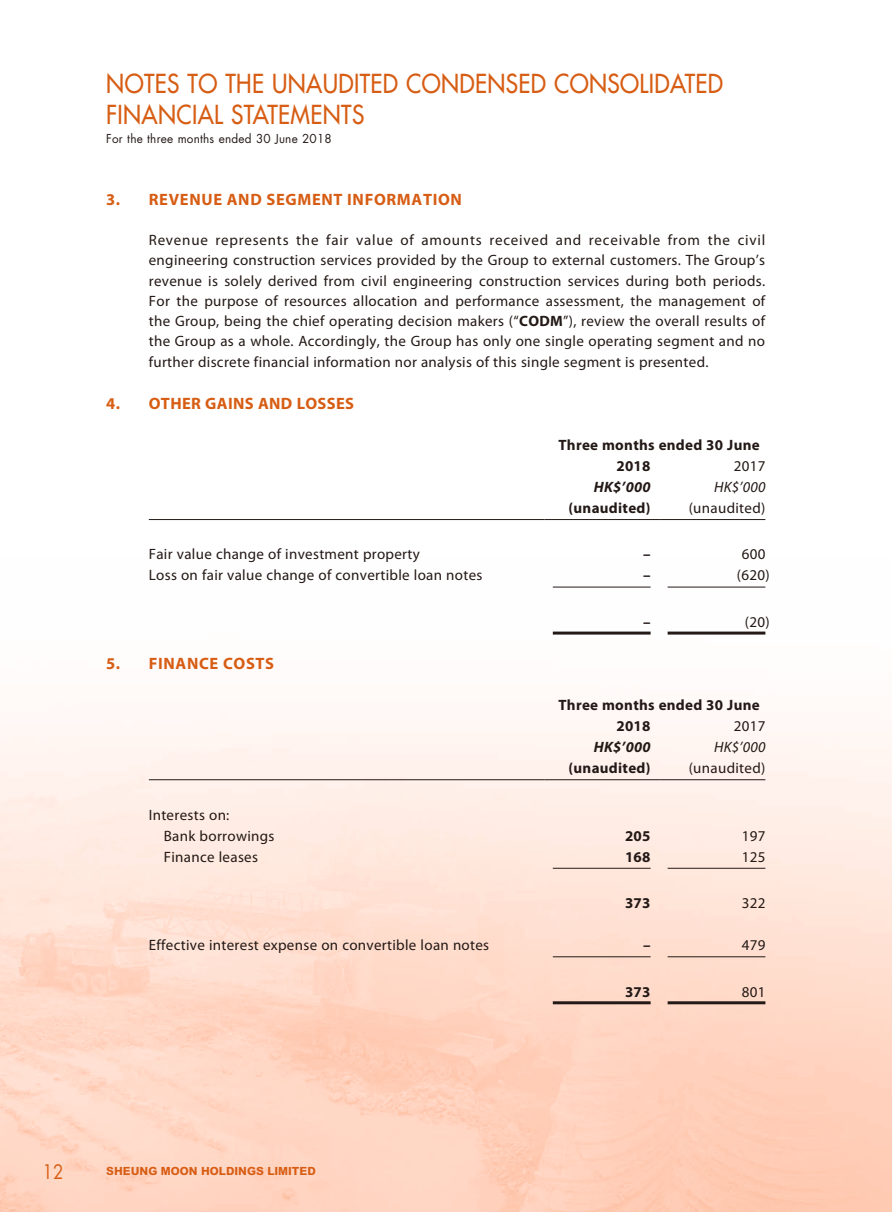
<style>
.page{position:relative;width:893px;height:1212px;background:#fff}
.page>*{position:absolute;margin:0;border:0;box-sizing:border-box;transform-origin:0 0}
.t1{font:500 25.5px/30.6px "Futura Std";letter-spacing:.015em;color:#d75d14;scale:.9 1}
.t2{font:19.5px "Futura Std";color:#d75d14;scale:.86 1}
.t3{font:700 16.5px "Myriad Pro";letter-spacing:.04em;color:#d75d14}
.t4{font:700 16.5px "Myriad Pro";letter-spacing:.02em;color:#d75d14}
.t5{font:15px/20.2px "Myriad Pro";letter-spacing:.02em;color:#231916;text-align:justify}
.t6{font:700 15px/21px "Myriad Pro";letter-spacing:.02em;color:#231916}
.t7{font:italic 700 15px "Myriad Pro";letter-spacing:.02em;color:#231916}
.t8{font:italic 15px "Myriad Pro";letter-spacing:.02em;color:#231916}
.t9{font:12px "Futura Std";letter-spacing:.02em;color:#231916}
.t10{font:800 11.25px "Arial MT Std";color:#d75d14}
.s1{font-weight:700}
</style>
<div class="page">
<hr style="left:149px;top:519px;width:395px;height:1px;background:#231916">
<hr style="left:544px;top:519px;width:115px;height:1px;background:#231916">
<hr style="left:659px;top:519px;width:106px;height:1px;background:#231916">
<hr style="left:553px;top:587px;width:98px;height:1px;background:#231916">
<hr style="left:668px;top:587px;width:97px;height:1px;background:#231916">
<hr style="left:553px;top:631px;width:98px;height:3px;background:#231916">
<hr style="left:668px;top:631px;width:97px;height:3px;background:#231916">
<hr style="left:149px;top:779px;width:395px;height:1px;background:#231916">
<hr style="left:544px;top:779px;width:115px;height:1px;background:#231916">
<hr style="left:659px;top:779px;width:106px;height:1px;background:#231916">
<hr style="left:553px;top:868px;width:98px;height:1px;background:#231916">
<hr style="left:668px;top:868px;width:97px;height:1px;background:#231916">
<hr style="left:553px;top:956px;width:98px;height:1px;background:#231916">
<hr style="left:668px;top:956px;width:97px;height:1px;background:#231916">
<hr style="left:553px;top:1001px;width:98px;height:3px;background:#231916">
<hr style="left:668px;top:1001px;width:97px;height:3px;background:#231916">
<h1 class="t1" style="left:106px;top:69px;width:687px">NOTES TO THE UNAUDITED CONDENSED CONSOLIDATED<br>FINANCIAL STATEMENTS</h1>
<p class="t9" style="left:106px;top:131px;width:227px">For the three months ended 30 June 2018</p>
<p class="t3" style="left:106px;top:189px;width:357px">3. REVENUE AND SEGMENT INFORMATION</p>
<p class="t5" style="left:149px;top:230px;width:618px">Revenue represents the fair value of amounts received and receivable from the civil engineering construction services provided by the Group to external customers. The Group’s revenue is solely derived from civil engineering construction services during both periods.<br>For the purpose of resources allocation and performance assessment, the management of the Group, being the chief operating decision makers (“<span class="s1">CODM</span>”), review the overall results of the Group as a whole. Accordingly, the Group has only one single operating segment and no further discrete financial information nor analysis of this single segment is presented.</p>
<p class="t4" style="left:106px;top:393px;width:249px">4. OTHER GAINS AND LOSSES</p>
<p class="t6" style="left:616px;top:434px;width:145px;text-indent:-58px">Three months ended 30 June<br>2018</p>
<p class="t5" style="left:734px;top:456px;width:33px">2017</p>
<p class="t7" style="left:594px;top:477px;width:58px">HK$’000</p>
<p class="t8" style="left:714px;top:478px;width:53px">HK$’000</p>
<p class="t6" style="left:569px;top:497px;width:84px">(unaudited)</p>
<p class="t5" style="left:689px;top:498px;width:78px">(unaudited)</p>
<p class="t5" style="left:149px;top:544px;width:273px">Fair value change of investment property</p>
<p class="t6" style="left:643px;top:543px;width:9px">–</p>
<p class="t5" style="left:742px;top:544px;width:25px">600</p>
<p class="t5" style="left:149px;top:565px;width:335px">Loss on fair value change of convertible loan notes</p>
<p class="t6" style="left:643px;top:564px;width:9px">–</p>
<p class="t5" style="left:737px;top:565px;width:34px">(620)</p>
<p class="t6" style="left:643px;top:611px;width:9px">–</p>
<p class="t5" style="left:745px;top:612px;width:26px">(20)</p>
<p class="t3" style="left:106px;top:653px;width:169px">5. FINANCE COSTS</p>
<p class="t6" style="left:616px;top:694px;width:145px;text-indent:-58px">Three months ended 30 June<br>2018</p>
<p class="t5" style="left:734px;top:716px;width:33px">2017</p>
<p class="t5" style="left:164px;top:804px;width:112px;line-height:21px;text-indent:-15px">Interests on:<br>Bank borrowings</p>
<p class="t7" style="left:594px;top:737px;width:58px">HK$’000</p>
<p class="t8" style="left:714px;top:738px;width:53px">HK$’000</p>
<p class="t6" style="left:569px;top:757px;width:84px">(unaudited)</p>
<p class="t5" style="left:689px;top:758px;width:78px">(unaudited)</p>
<p class="t6" style="left:625px;top:825px;width:27px">205</p>
<p class="t5" style="left:742px;top:825px;width:25px">197</p>
<p class="t5" style="left:164px;top:846px;width:96px">Finance leases</p>
<p class="t6" style="left:625px;top:846px;width:27px">168</p>
<p class="t5" style="left:742px;top:846px;width:25px">125</p>
<p class="t6" style="left:625px;top:892px;width:27px">373</p>
<p class="t5" style="left:742px;top:893px;width:25px">322</p>
<p class="t5" style="left:149px;top:935px;width:342px">Effective interest expense on convertible loan notes</p>
<p class="t6" style="left:643px;top:934px;width:9px">–</p>
<p class="t5" style="left:742px;top:935px;width:25px">479</p>
<p class="t6" style="left:625px;top:981px;width:27px">373</p>
<p class="t5" style="left:742px;top:981px;width:25px">801</p>
<h2 class="t2" style="left:43px;top:1159px;width:26px">12</h2>
<p class="t10" style="left:106px;top:1164px;width:211px">SHEUNG MOON HOLDINGS LIMITED</p>
</div>
